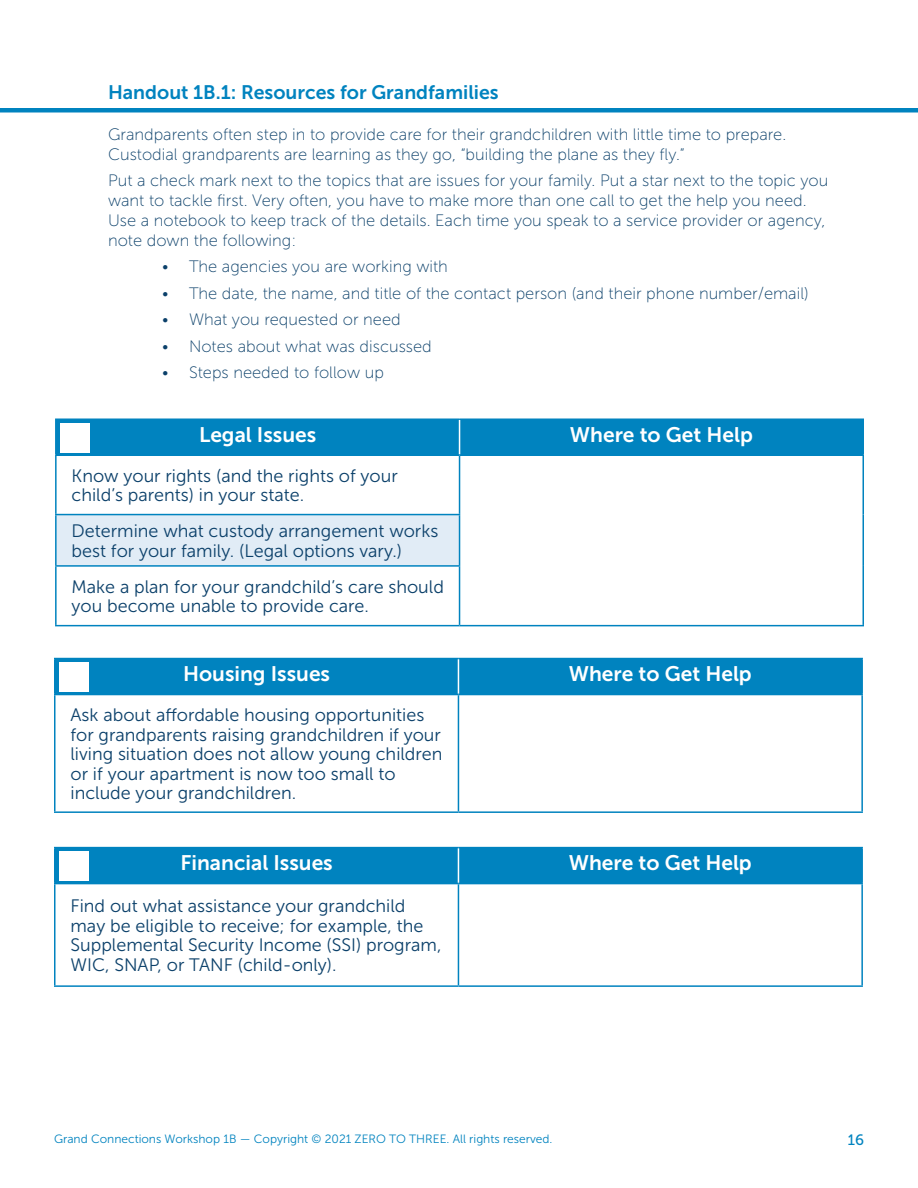
<style>
.page{position:relative;width:918px;height:1188px;background:#fff}
.page>*{position:absolute;margin:0;border:0;box-sizing:border-box;transform-origin:0 0}
.t1{font:21px "Museo Sans 700";color:#fff}
.t2{font:19.5px "Museo Sans 700";color:#0083bf}
.t3{font:18px/19.5px "Museo Sans 300";color:#0b406a}
.t4{font:16.5px/19.8px "Museo Sans 100";color:#0b406a}
.t5{font:15px "Museo Slab 500";color:#0083bf}
.t6{font:12px "Museo Sans 300";color:#0083bf}
</style>
<div class="page">
<hr style="left:0;top:108px;width:918px;height:4px;background:#0083bf">
<div style="left:57px;top:420px;width:805px;height:34px;background:#0083bf"></div>
<svg style="left:57px;top:456px;width:805px;height:169px"></svg>
<div style="left:56px;top:515px;width:404px;height:51px;background:#e1ecf6"></div>
<hr style="left:55px;top:418px;width:405px;height:2px;background:#0083bf">
<hr style="left:55px;top:420px;width:2px;height:34px;background:#0083bf">
<hr style="left:460px;top:418px;width:404px;height:2px;background:#0083bf">
<hr style="left:862px;top:420px;width:2px;height:34px;background:#0083bf">
<hr style="left:459px;top:420px;width:1px;height:34px;background:#fff">
<hr style="left:55px;top:454px;width:405px;height:2px;background:#0083bf">
<hr style="left:55px;top:456px;width:2px;height:58px;background:#0083bf">
<hr style="left:460px;top:454px;width:404px;height:2px;background:#0083bf">
<hr style="left:459px;top:456px;width:1px;height:58px;background:#0083bf">
<hr style="left:862px;top:456px;width:2px;height:59px;background:#0083bf">
<hr style="left:55px;top:514px;width:405px;height:1px;background:#0083bf">
<hr style="left:55px;top:515px;width:2px;height:50px;background:#0083bf">
<hr style="left:459px;top:515px;width:1px;height:50px;background:#0083bf">
<hr style="left:862px;top:515px;width:2px;height:51px;background:#0083bf">
<hr style="left:55px;top:565px;width:405px;height:2px;background:#0083bf">
<hr style="left:55px;top:567px;width:2px;height:58px;background:#0083bf">
<hr style="left:459px;top:567px;width:1px;height:58px;background:#0083bf">
<hr style="left:862px;top:566px;width:2px;height:59px;background:#0083bf">
<hr style="left:55px;top:625px;width:405px;height:1px;background:#0083bf">
<hr style="left:460px;top:625px;width:404px;height:1px;background:#0083bf">
<div style="left:60px;top:423px;width:30px;height:29px;background:#fff"></div>
<div style="left:56px;top:659px;width:805px;height:35px;background:#0083bf"></div>
<svg style="left:56px;top:695px;width:805px;height:116px"></svg>
<hr style="left:54px;top:658px;width:404px;height:1px;background:#0083bf">
<hr style="left:54px;top:659px;width:2px;height:35px;background:#0083bf">
<hr style="left:458px;top:658px;width:405px;height:1px;background:#0083bf">
<hr style="left:861px;top:659px;width:2px;height:35px;background:#0083bf">
<hr style="left:458px;top:659px;width:1px;height:35px;background:#fff">
<hr style="left:54px;top:694px;width:404px;height:1px;background:#0083bf">
<hr style="left:54px;top:695px;width:2px;height:116px;background:#0083bf">
<hr style="left:458px;top:694px;width:405px;height:1px;background:#0083bf">
<hr style="left:458px;top:695px;width:1px;height:116px;background:#0083bf">
<hr style="left:861px;top:695px;width:2px;height:116px;background:#0083bf">
<hr style="left:54px;top:811px;width:404px;height:2px;background:#0083bf">
<hr style="left:458px;top:811px;width:405px;height:2px;background:#0083bf">
<div style="left:56px;top:848px;width:805px;height:35px;background:#0083bf"></div>
<svg style="left:56px;top:884px;width:805px;height:101px"></svg>
<hr style="left:54px;top:847px;width:404px;height:1px;background:#0083bf">
<hr style="left:54px;top:848px;width:2px;height:35px;background:#0083bf">
<hr style="left:458px;top:847px;width:405px;height:1px;background:#0083bf">
<hr style="left:861px;top:848px;width:2px;height:35px;background:#0083bf">
<hr style="left:458px;top:848px;width:1px;height:35px;background:#fff">
<hr style="left:54px;top:883px;width:404px;height:1px;background:#0083bf">
<hr style="left:54px;top:884px;width:2px;height:101px;background:#0083bf">
<hr style="left:458px;top:883px;width:405px;height:1px;background:#0083bf">
<hr style="left:458px;top:884px;width:1px;height:101px;background:#0083bf">
<hr style="left:861px;top:884px;width:2px;height:101px;background:#0083bf">
<hr style="left:54px;top:985px;width:404px;height:2px;background:#0083bf">
<hr style="left:458px;top:985px;width:405px;height:2px;background:#0083bf">
<div style="left:59px;top:662px;width:30px;height:29px;background:#fff"></div>
<div style="left:59px;top:851px;width:30px;height:30px;background:#fff"></div>
<p class="t2" style="left:108px;top:81px;width:392px">Handout 1B.1: Resources for Grandfamilies</p>
<p class="t4" style="left:108px;top:124px;width:680px">Grandparents often step in to provide care for their grandchildren with little time to prepare.<br>Custodial grandparents are learning as they go, “building the plane as they fly.”</p>
<p class="t4" style="left:108px;top:171px;width:722px">Put a check mark next to the topics that are issues for your family. Put a star next to the topic you want to tackle first. Very often, you have to make more than one call to get the help you need.<br>Use a notebook to keep track of the details. Each time you speak to a service provider or agency, note down the following:</p>
<p class="t4" style="left:162px;top:257px;width:287px">• The agencies you are working with</p>
<p class="t4" style="left:162px;top:283px;width:648px">• The date, the name, and title of the contact person (and their phone number/email)</p>
<p class="t4" style="left:162px;top:310px;width:240px">• What you requested or need</p>
<p class="t4" style="left:162px;top:336px;width:271px">• Notes about what was discussed</p>
<p class="t4" style="left:162px;top:363px;width:223px">• Steps needed to follow up</p>
<p class="t1" style="left:199px;top:423px;width:119px">Legal Issues</p>
<p class="t1" style="left:570px;top:423px;width:184px">Where to Get Help</p>
<p class="t3" style="left:72px;top:466px;width:328px">Know your rights (and the rights of your child’s parents) in your state.</p>
<p class="t3" style="left:72px;top:521px;width:368px">Determine what custody arrangement works best for your family. (Legal options vary.)</p>
<p class="t3" style="left:72px;top:577px;width:374px">Make a plan for your grandchild’s care should you become unable to provide care.</p>
<p class="t1" style="left:183px;top:662px;width:149px">Housing Issues</p>
<p class="t1" style="left:569px;top:662px;width:184px">Where to Get Help</p>
<p class="t3" style="left:70px;top:705px;width:373px">Ask about affordable housing opportunities for grandparents raising grandchildren if your living situation does not allow young children or if your apartment is now too small to include your grandchildren.</p>
<p class="t1" style="left:180px;top:851px;width:154px">Financial Issues</p>
<p class="t1" style="left:569px;top:851px;width:184px">Where to Get Help</p>
<p class="t3" style="left:70px;top:897px;width:372px">Find out what assistance your grandchild may be eligible to receive; for example, the Supplemental Security Income (SSI) program, WIC, SNAP, or TANF (child-only).</p>
<p class="t6" style="left:54px;top:1132px;width:500px">Grand Connections Workshop 1B — Copyright © 2021 ZERO TO THREE. All rights reserved.</p>
<p class="t5" style="left:848px;top:1132px;width:18px">16</p>
</div>
